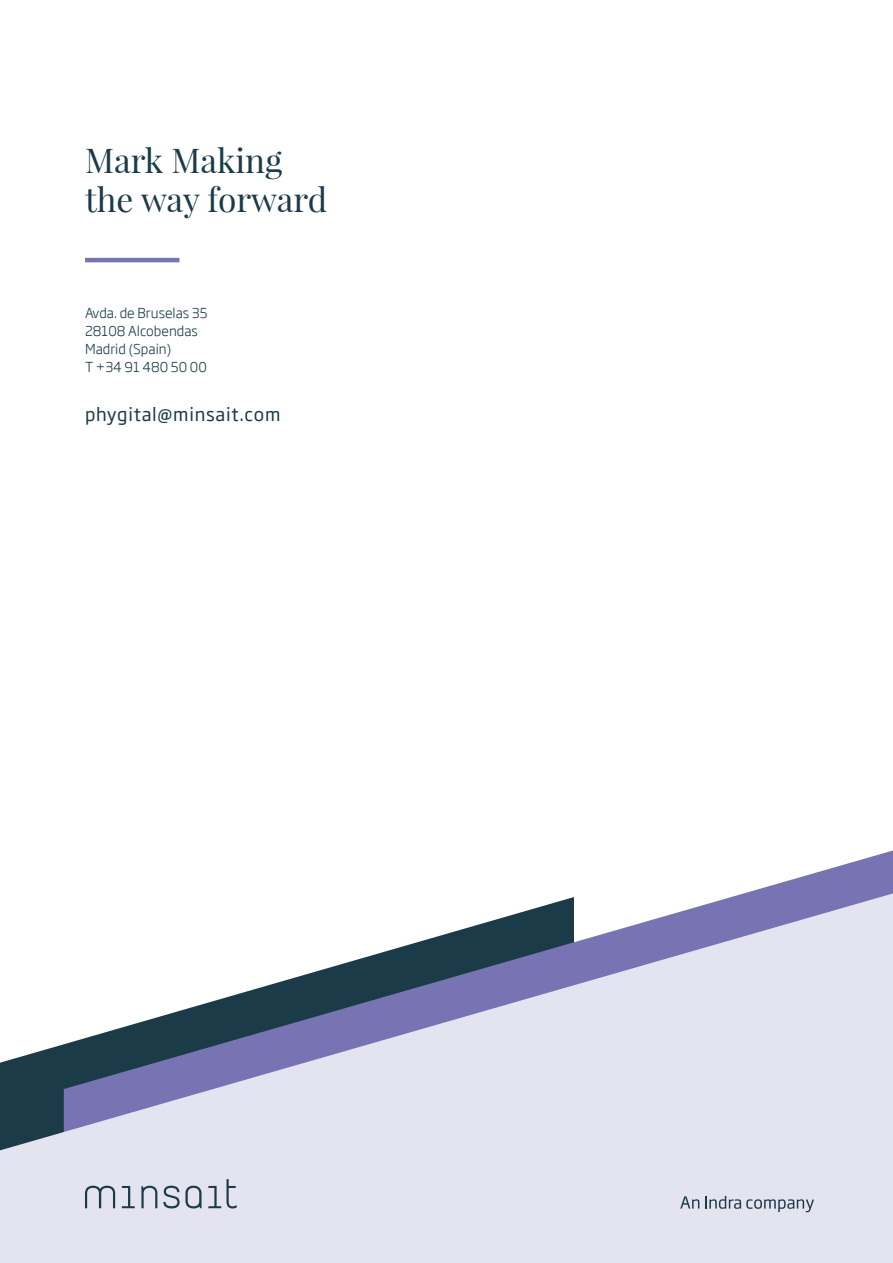
<style>
.page{position:relative;width:893px;height:1263px;background:#fff}
.page>*{position:absolute;margin:0;border:0;box-sizing:border-box;transform-origin:0 0}
.t1{font:33.45px/39px "Playfair Display";color:#1a3b47}
.t2{font:18px "Soho Gothic Pro";letter-spacing:.04em;color:#1c3b46}
.t3{font:300 13.5px/18px "Soho Gothic Pro";color:#1c3b46}
</style>
<div class="page">
<svg style="left:746px;top:850px;width:147px;height:43px"></svg>
<svg style="left:0;top:893px;width:893px;height:370px;fill:#e4e3f0"></svg>
<svg style="left:85px;top:1179px;width:152px;height:29px;background:#bec3d0"></svg>
<svg style="left:680px;top:1196px;width:19px;height:12px"></svg>
<svg style="left:705px;top:1196px;width:109px;height:16px;background:#b5bcc9"></svg>
<hr style="left:85px;top:258px;width:94px;height:4px;background:#7874b3">
<h1 class="t1" style="left:85px;top:140px;width:244px">Mark Making the way forward</h1>
<p class="t3" style="left:85px;top:303px;width:124px">Avda. de Bruselas 35<br>28108 Alcobendas<br>Madrid (Spain)<br>T +34 91 480 50 00</p>
<h2 class="t2" style="left:85px;top:400px;width:197px">phygital@minsait.com</h2>
</div>
